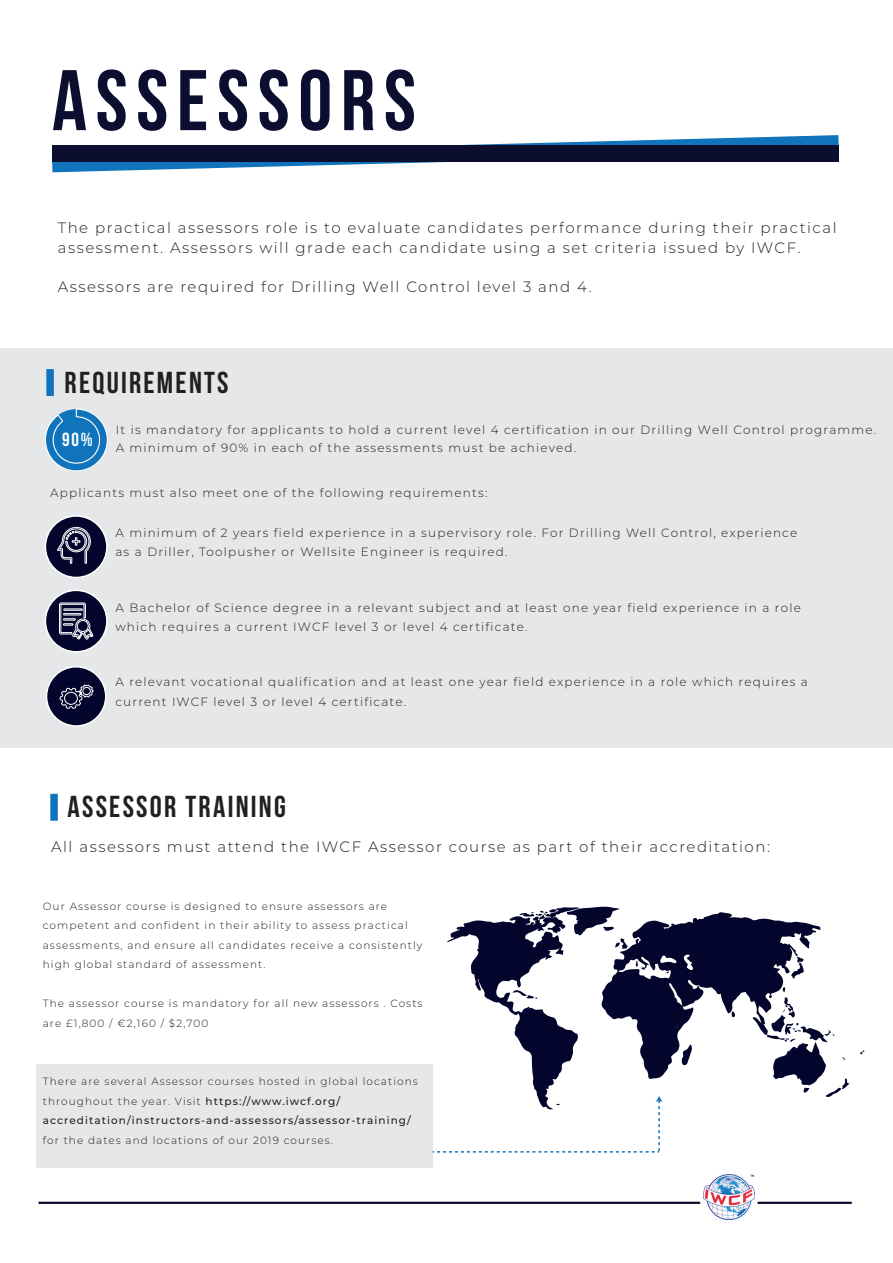
<style>
.page{position:relative;width:893px;height:1263px;background:#fff}
.page>*{position:absolute;margin:0;border:0;box-sizing:border-box;transform-origin:0 0}
.t1{font:85.8px "Bebas Neue";letter-spacing:.1em;color:#0c0e2f}
.t2{font:30.3px "Bebas Neue";letter-spacing:.075em;color:#231f20}
.t3{font:19.05px "Bebas Neue";color:#fff}
.t4{font:300 15px/19.5px "Montserrat";letter-spacing:.1em;color:#231f20}
.t5{font:300 12px/19.5px "Montserrat";letter-spacing:.1em;color:#231f20}
.t6{font:300 10.5px/19.5px "Montserrat";letter-spacing:.1em;color:#231f20}
.t7{font:500 10.5px/19.5px "Montserrat";letter-spacing:.1em;color:#231f20}
.s1{font-weight:300}
</style>
<div class="page">
<div style="left:36px;top:1064px;width:396px;height:103px;background:#e6e7e9"></div>
<svg style="left:52px;top:135px;width:787px;height:37px"></svg>
<div style="left:52px;top:145px;width:787px;height:17px;background:#0c0e2f"></div>
<hr style="left:757px;top:1202px;width:95px;height:2px;background:#0c0e2f">
<hr style="left:39px;top:1202px;width:661px;height:2px;background:#0c0e2f">
<img style="left:703px;top:1174px;width:52px;height:45px">
<div style="left:50px;top:794px;width:8px;height:27px;background:#1074bc"></div>
<div style="left:0;top:348px;width:893px;height:400px;background:#e6e7e9"></div>
<div style="left:46px;top:369px;width:8px;height:27px;background:#1074bc"></div>
<div style="left:47px;top:667px;width:59px;height:59px;background:#04052c;border-radius:50%"></div>
<div style="left:46px;top:666px;width:60px;height:61px;border:2px solid #fff;border-radius:50%"></div>
<svg style="left:59px;top:684px;width:35px;height:25px"></svg>
<div style="left:64px;top:692px;width:14px;height:12px;background:#04052c;border-radius:50%"></div>
<div style="left:64px;top:692px;width:14px;height:13px;border:1px solid #fff;border-radius:50%"></div>
<div style="left:83px;top:687px;width:7px;height:8px;background:#04052c;border-radius:50%"></div>
<div style="left:82px;top:687px;width:9px;height:8px;border:1px solid #fff;border-radius:50%"></div>
<svg style="left:45px;top:408px;width:63px;height:63px"></svg>
<div style="left:45px;top:516px;width:62px;height:61px;background:#04052c;border-radius:50%"></div>
<div style="left:45px;top:515px;width:63px;height:63px;border:2px solid #fff;border-radius:50%"></div>
<svg style="left:57px;top:526px;width:34px;height:38px"></svg>
<div style="left:45px;top:590px;width:62px;height:62px;background:#04052c;border-radius:50%"></div>
<div style="left:45px;top:590px;width:63px;height:62px;border:2px solid #fff;border-radius:50%"></div>
<svg style="left:59px;top:602px;width:35px;height:50px"></svg>
<svg style="left:433px;top:906px;width:417px;height:246px"></svg>
<h1 class="t1" style="left:52px;top:53px;width:365px">ASSESSORS</h1>
<p class="t4" style="left:58px;top:218px;width:780px">The practical assessors role is to evaluate candidates performance during their practical assessment. Assessors will grade each candidate using a set criteria issued by IWCF.</p>
<p class="t4" style="left:58px;top:276px;width:535px">Assessors are required for Drilling Well Control level 3 and 4.</p>
<h2 class="t2" style="left:65px;top:366px;width:166px">REQUIREMENTS</h2>
<p class="t5" style="left:116px;top:421px;width:762px;line-height:17.2px">It is mandatory for applicants to hold a current level 4 certification in our Drilling Well Control programme.<br>A minimum of 90% in each of the assessments must be achieved.</p>
<h3 class="t3" style="left:62px;top:429px;width:32px">90%</h3>
<p class="t5" style="left:50px;top:482px;width:439px">Applicants must also meet one of the following requirements:</p>
<p class="t5" style="left:115px;top:522px;width:683px">A minimum of 2 years field experience in a supervisory role. For Drilling Well Control, experience as a Driller, Toolpusher or Wellsite Engineer is required.</p>
<p class="t5" style="left:115px;top:598px;width:687px">A Bachelor of Science degree in a relevant subject and at least one year field experience in a role which requires a current IWCF level 3 or level 4 certificate.</p>
<p class="t5" style="left:115px;top:672px;width:694px">A relevant vocational qualification and at least one year field experience in a role which requires a current IWCF level 3 or level 4 certificate.</p>
<h2 class="t2" style="left:67px;top:790px;width:220px">ASSESSOR TRAINING</h2>
<p class="t4" style="left:51px;top:836px;width:720px">All assessors must attend the IWCF Assessor course as part of their accreditation:</p>
<p class="t6" style="left:43px;top:896px;width:381px">Our Assessor course is designed to ensure assessors are competent and confident in their ability to assess practical assessments, and ensure all candidates receive a consistently high global standard of assessment.</p>
<p class="t6" style="left:43px;top:993px;width:381px">The assessor course is mandatory for all new assessors . Costs are £1,800 / €2,160 / $2,700</p>
<p class="t7" style="left:43px;top:1071px;width:377px"><span class="s1">There are several Assessor courses hosted in global locations throughout the year. Visit</span> https://www.iwcf.org/ accreditation/instructors-and-assessors/assessor-training/</p>
<p class="t6" style="left:43px;top:1130px;width:292px">for the dates and locations of our 2019 courses.</p>
</div>
